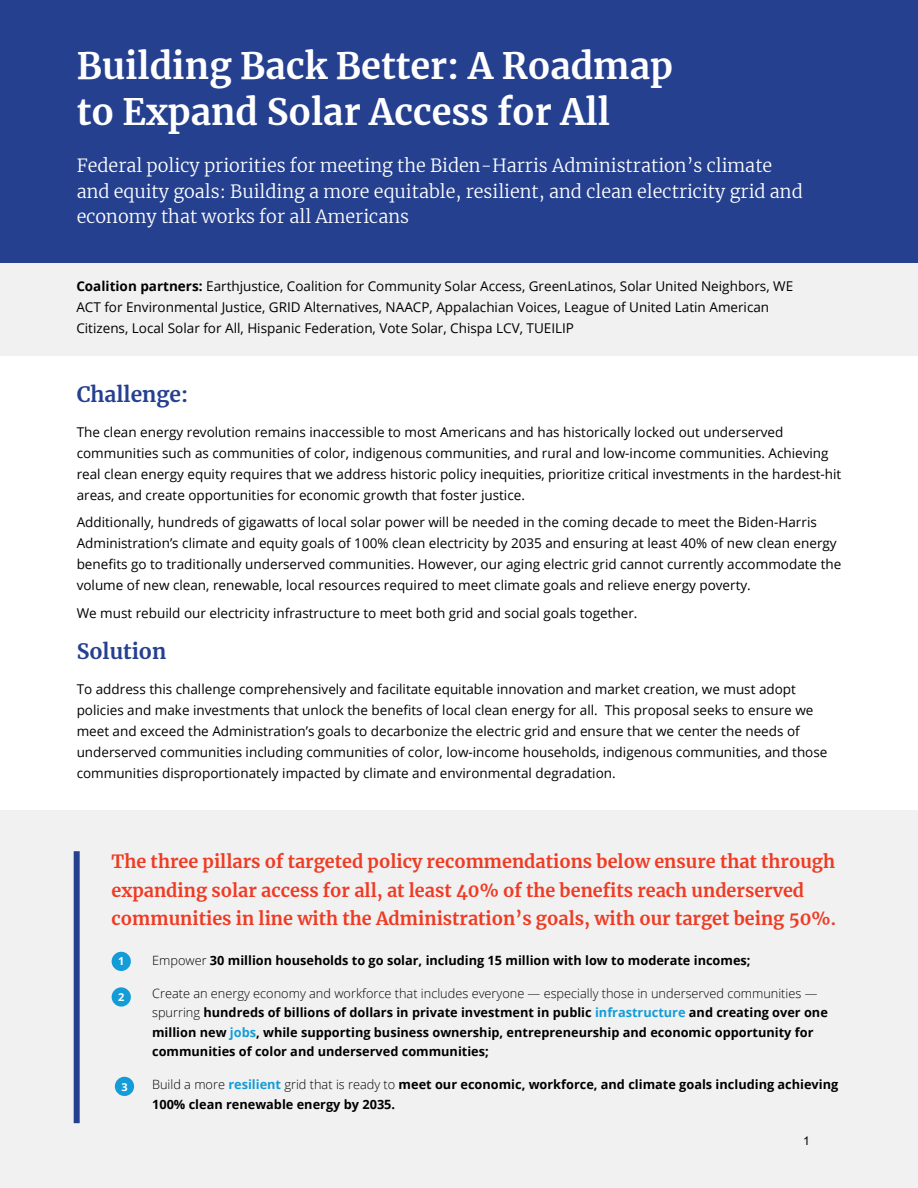
<style>
.page{position:relative;width:918px;height:1188px;background:#fff}
.page>*{position:absolute;margin:0;border:0;box-sizing:border-box;transform-origin:0 0}
.t1{font:700 36px/46.5px "Merriweather";color:#fff}
.t2{font:700 21px "Merriweather";color:#25408f}
.t3{font:700 18px/28.5px "Merriweather";color:#ef3b23}
.t4{font:300 18px/25.5px "Merriweather";color:#fff}
.t5{font:13.5px/21px "Open Sans";color:#000}
.t6{font:700 12.75px/19.5px "Open Sans";color:#000}
.t7{font:12px "Arial";color:#000}
.t8{font:700 10.95px "Open Sans";color:#fff}
.s1{font-weight:700}
.s2{font-weight:300}
.s3{color:#139cd8}
</style>
<div class="page">
<div style="left:0;top:0;width:918px;height:263px;background:#25408f"></div>
<div style="left:0;top:263px;width:918px;height:93px;background:#f1f1f2"></div>
<div style="left:0;top:810px;width:918px;height:378px;background:#f1f1f2"></div>
<div style="left:112px;top:952px;width:19px;height:19px;background:#139cd8;border-radius:50%"></div>
<div style="left:112px;top:987px;width:19px;height:20px;background:#139cd8;border-radius:50%"></div>
<div style="left:115px;top:1077px;width:19px;height:19px;background:#139cd8;border-radius:50%"></div>
<div style="left:74px;top:851px;width:6px;height:272px;background:#25408f"></div>
<h1 class="t1" style="left:77px;top:41px;width:598px">Building Back Better: A Roadmap to Expand Solar Access for All</h1>
<h3 class="t4" style="left:77px;top:152px;width:728px">Federal policy priorities for meeting the Biden-Harris Administration’s climate and equity goals: Building a more equitable, resilient, and clean electricity grid and economy that works for all Americans</h3>
<p class="t5" style="left:76px;top:275px;width:718px"><span class="s1">Coalition partners:</span> Earthjustice, Coalition for Community Solar Access, GreenLatinos, Solar United Neighbors, WE<br>ACT for Environmental Justice, GRID Alternatives, NAACP, Appalachian Voices, League of United Latin American<br>Citizens, Local Solar for All, Hispanic Federation, Vote Solar, Chispa LCV, TUEILIP</p>
<h2 class="t2" style="left:77px;top:380px;width:113px">Challenge:</h2>
<p class="t5" style="left:77px;top:421px;width:766px">The clean energy revolution remains inaccessible to most Americans and has historically locked out underserved communities such as communities of color, indigenous communities, and rural and low-income communities. Achieving real clean energy equity requires that we address historic policy inequities, prioritize critical investments in the hardest-hit areas, and create opportunities for economic growth that foster justice.</p>
<p class="t5" style="left:77px;top:512px;width:766px">Additionally, hundreds of gigawatts of local solar power will be needed in the coming decade to meet the Biden-Harris Administration’s climate and equity goals of 100% clean electricity by 2035 and ensuring at least 40% of new clean energy benefits go to traditionally underserved communities. However, our aging electric grid cannot currently accommodate the volume of new clean, renewable, local resources required to meet climate goals and relieve energy poverty.</p>
<p class="t5" style="left:77px;top:602px;width:562px">We must rebuild our electricity infrastructure to meet both grid and social goals together.</p>
<h2 class="t2" style="left:77px;top:637px;width:91px">Solution</h2>
<p class="t5" style="left:77px;top:678px;width:752px">To address this challenge comprehensively and facilitate equitable innovation and market creation, we must adopt policies and make investments that unlock the benefits of local clean energy for all. This proposal seeks to ensure we meet and exceed the Administration’s goals to decarbonize the electric grid and ensure that we center the needs of underserved communities including communities of color, low-income households, indigenous communities, and those communities disproportionately impacted by climate and environmental degradation.</p>
<p class="t3" style="left:112px;top:847px;width:726px">The three pillars of targeted policy recommendations below ensure that through expanding solar access for all, at least 40% of the benefits reach underserved communities in line with the Administration’s goals, with our target being 50%.</p>
<p class="t6" style="left:152px;top:950px;width:600px"><span class="s2">Empower</span> 30 million households to go solar, including 15 million with low to moderate incomes;</p>
<p class="t6" style="left:152px;top:983px;width:677px"><span class="s2">Create an energy economy and workforce that includes everyone — especially those in underserved communities — spurring</span> hundreds of billions of dollars in private investment in public <span class="s3">infrastructure</span> and creating over one million new <span class="s3">jobs</span>, while supporting business ownership, entrepreneurship and economic opportunity for communities of color and underserved communities;</p>
<p class="t6" style="left:152px;top:1075px;width:688px"><span class="s2">Build a more</span> <span class="s3">resilient</span> <span class="s2">grid that is ready to</span> meet our economic, workforce, and climate goals including achieving<br>100% clean renewable energy by 2035.</p>
<p class="t8" style="left:118px;top:953px;width:8px">1</p>
<p class="t8" style="left:118px;top:989px;width:8px">2</p>
<p class="t8" style="left:121px;top:1079px;width:8px">3</p>
<p class="t7" style="left:803px;top:1132px;width:8px">1</p>
</div>
